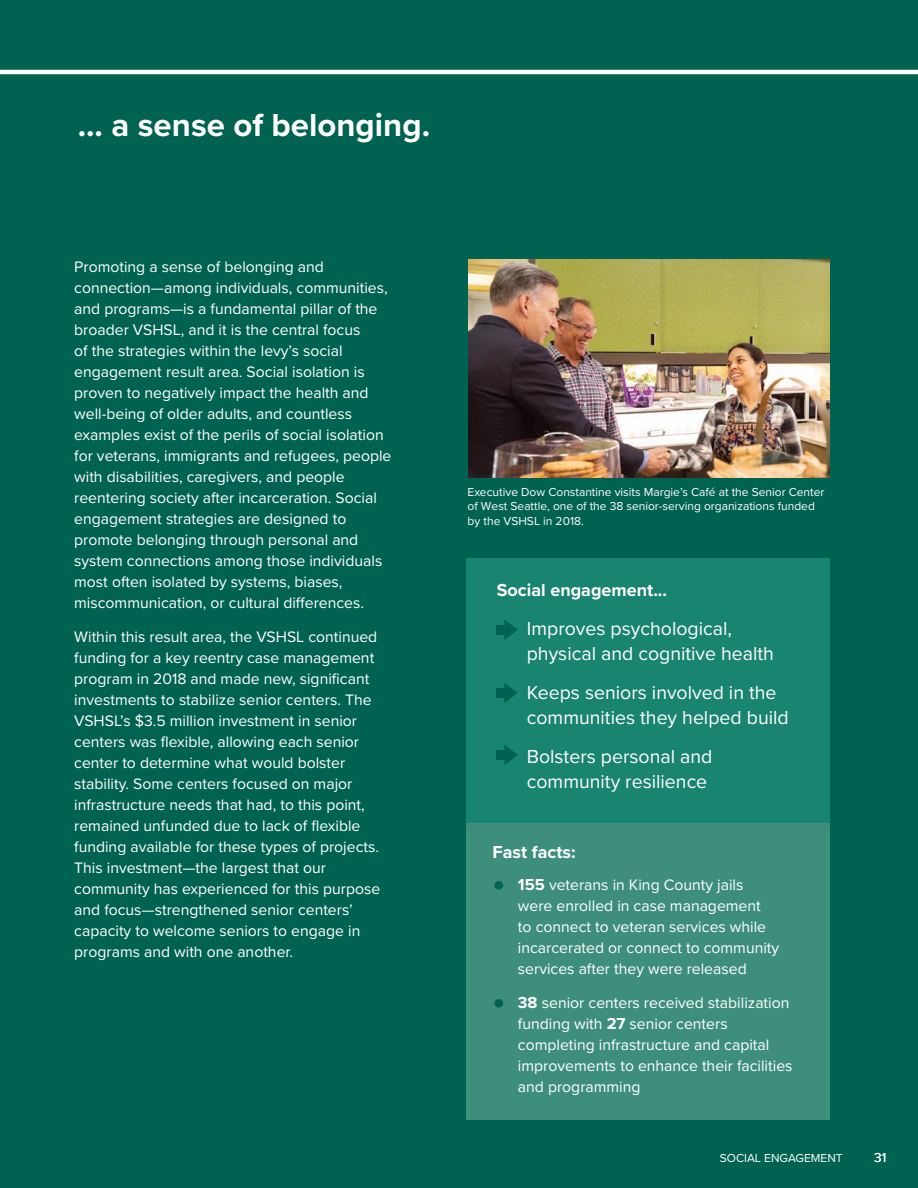
<style>
.page{position:relative;width:918px;height:1188px;background:#006250}
.page>*{position:absolute;margin:0;border:0;box-sizing:border-box;transform-origin:0 0}
.t1{font:700 33px "Proxima Nova";color:#fff}
.t2{font:19.5px/25.5px "Proxima Nova";color:#fff}
.t3{font:700 18px "Proxima Nova";color:#fff}
.t4{font:15.75px/21px "Proxima Nova";color:#fff}
.t5{font:13.5px "Proxima Nova";color:#fff}
.t6{font:12px/14.4px "Proxima Nova";color:#fff}
.s1{font-weight:700;font-size:36px;color:#006250}
.s2{font-weight:700;font-size:16.5px}
</style>
<div class="page">
<svg style="left:0;top:69px;width:918px;height:6px"></svg>
<div style="left:467px;top:558px;width:363px;height:266px;background:#19846f"></div>
<img style="left:469px;top:260px;width:360px;height:218px">
<div style="left:497px;top:625px;width:12px;height:9px;background:#006250"></div>
<svg style="left:504px;top:620px;width:14px;height:20px"></svg>
<div style="left:467px;top:824px;width:363px;height:296px;background:#3e8e7c"></div>
<div style="left:497px;top:688px;width:12px;height:10px;background:#006250"></div>
<svg style="left:504px;top:683px;width:14px;height:20px"></svg>
<div style="left:497px;top:750px;width:12px;height:10px;background:#006250"></div>
<svg style="left:504px;top:745px;width:13px;height:20px"></svg>
<h1 class="t1" style="left:78px;top:101px;width:354px">... a sense of belonging.</h1>
<p class="t4" style="left:74px;top:256px;width:319px">Promoting a sense of belonging and connection—among individuals, communities, and programs—is a fundamental pillar of the broader VSHSL, and it is the central focus<br>of the strategies within the levy’s social engagement result area. Social isolation is proven to negatively impact the health and well-being of older adults, and countless examples exist of the perils of social isolation for veterans, immigrants and refugees, people with disabilities, caregivers, and people reentering society after incarceration. Social engagement strategies are designed to promote belonging through personal and system connections among those individuals most often isolated by systems, biases, miscommunication, or cultural differences.</p>
<p class="t4" style="left:74px;top:626px;width:308px">Within this result area, the VSHSL continued funding for a key reentry case management program in 2018 and made new, significant investments to stabilize senior centers. The VSHSL’s $3.5 million investment in senior centers was flexible, allowing each senior center to determine what would bolster stability. Some centers focused on major infrastructure needs that had, to this point, remained unfunded due to lack of flexible funding available for these types of projects.<br>This investment—the largest that our community has experienced for this purpose and focus—strengthened senior centers’ capacity to welcome seniors to engage in programs and with one another.</p>
<p class="t6" style="left:468px;top:484px;width:358px">Executive Dow Constantine visits Margie’s Café at the Senior Center of West Seattle, one of the 38 senior-serving organizations funded by the VSHSL in 2018.</p>
<p class="t3" style="left:497px;top:576px;width:172px">Social engagement...</p>
<p class="t2" style="left:527px;top:615px;width:249px">Improves psychological, physical and cognitive health</p>
<p class="t2" style="left:527px;top:679px;width:263px">Keeps seniors involved in the communities they helped build</p>
<p class="t2" style="left:527px;top:743px;width:187px">Bolsters personal and community resilience</p>
<p class="t3" style="left:492px;top:839px;width:85px">Fast facts:</p>
<p class="t4" style="left:518px;top:873px;width:263px;text-indent:-25px"><span class="s1">•</span> <span class="s2">155</span> veterans in King County jails were enrolled in case management<br>to connect to veteran services while incarcerated or connect to community services after they were released</p>
<p class="t4" style="left:518px;top:991px;width:276px;text-indent:-25px"><span class="s1">•</span> <span class="s2">38</span> senior centers received stabilization funding with <span class="s2">27</span> senior centers completing infrastructure and capital improvements to enhance their facilities and programming</p>
<p class="t6" style="left:720px;top:1150px;width:124px">SOCIAL ENGAGEMENT</p>
<p class="t5" style="left:874px;top:1147px;width:14px">31</p>
</div>
